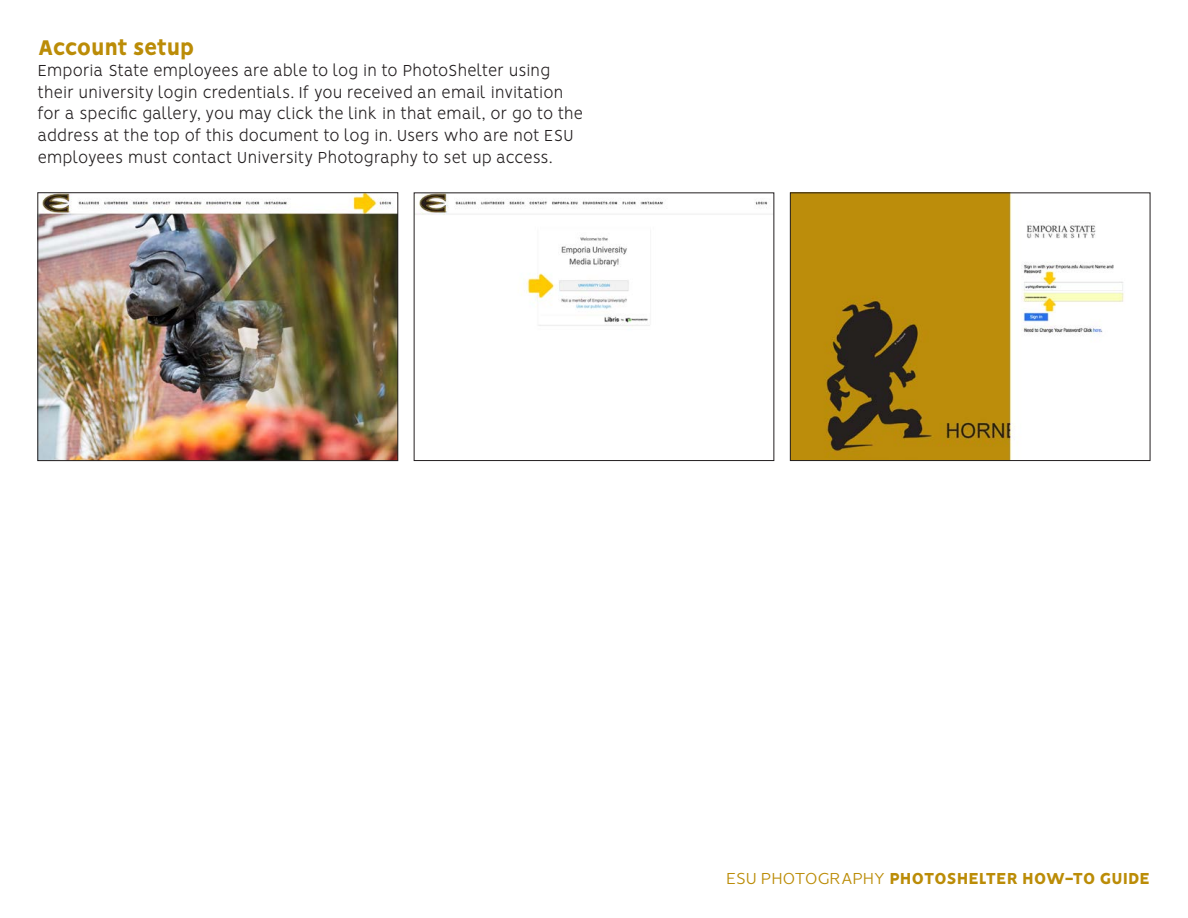
<style>
.page{position:relative;width:1188px;height:918px;background:#fff}
.page>*{position:absolute;margin:0;border:0;box-sizing:border-box;transform-origin:0 0}
.t1{font:800 24px "Vision";letter-spacing:-.025em;color:#bb8c07}
.Body_Copy{font:300 18px/21.6px "Vision";letter-spacing:.005em;color:#231f20}
.t2{font:800 18px "Vision";letter-spacing:-.01em;color:#bb8c07}
.s1{font-weight:300}
</style>
<div class="page">
<img style="left:40px;top:195px;width:356px;height:264px">
<div style="left:38px;top:193px;width:360px;height:268px;border:1px solid #231f20"></div>
<img style="left:416px;top:195px;width:356px;height:131px">
<img style="left:792px;top:195px;width:332px;height:264px">
<div style="left:790px;top:193px;width:360px;height:268px;border:1px solid #231f20"></div>
<p class="t1" style="left:38px;top:33px;width:158px">Account setup</p>
<p class="Body_Copy" style="left:38px;top:61px;width:547px">Emporia State employees are able to log in to PhotoShelter using their university login credentials. If you received an email invitation for a specific gallery, you may click the link in that email, or go to the address at the top of this document to log in. Users who are not ESU employees must contact University Photography to set up access.</p>
<p class="t2" style="left:726px;top:867px;width:426px"><span class="s1">ESU PHOTOGRAPHY</span> PHOTOSHELTER HOW-TO GUIDE</p>
</div>
